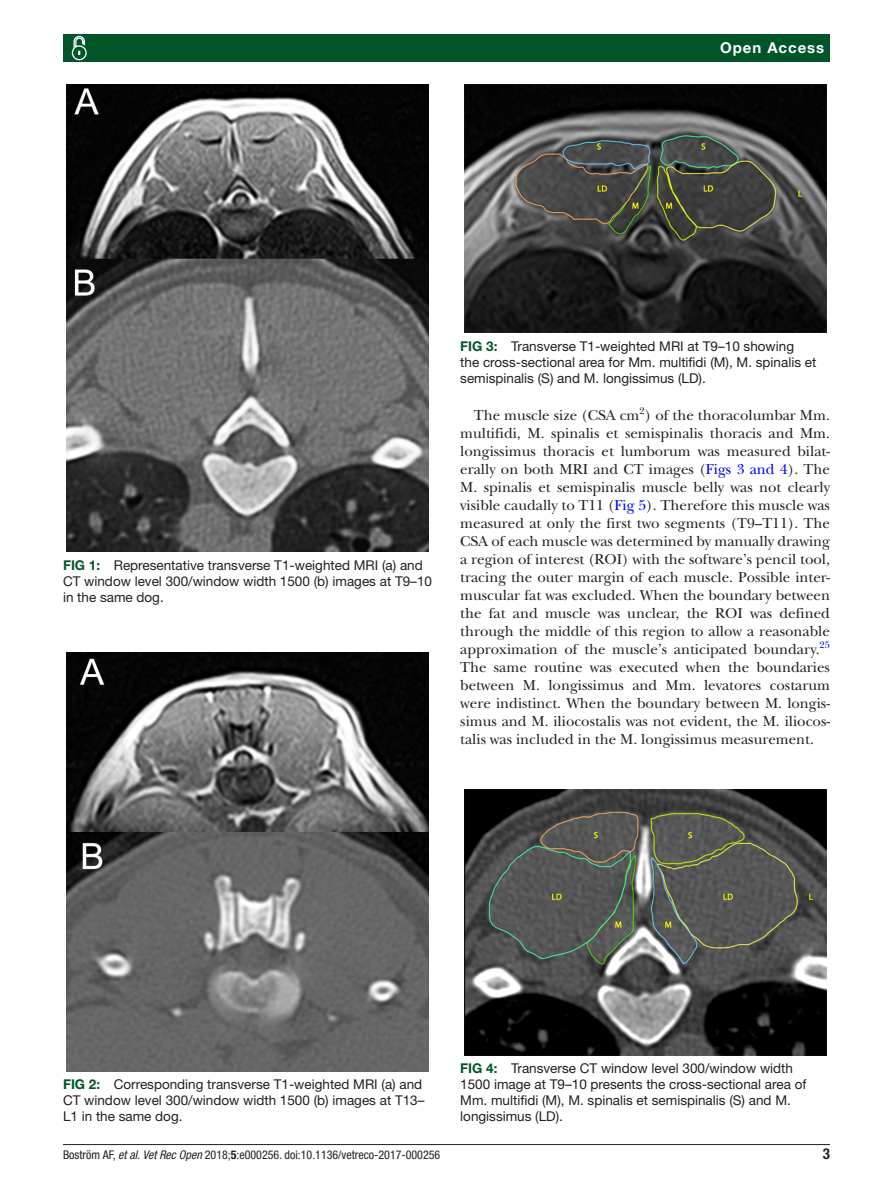
<style>
.page{position:relative;width:893px;height:1191px;background:#fff}
.page>*{position:absolute;margin:0;border:0;box-sizing:border-box;transform-origin:0 0}
.t1{font:15px/18px "New Baskerville";color:#231f20;text-align:justify}
.t2{font:700 15px "Helvetica Neue LT Std";letter-spacing:.065em;color:#fff}
.t3{font:700 condensed 15px "Helvetica Neue LT Std";color:#231f20}
.t4{font:13.5px/16.2px "Helvetica Neue LT Std";color:#231f20}
.t5{font:condensed 12px "Helvetica Neue LT Std";color:#231f20}
.t6{font:9.9px "New Baskerville";color:#00f}
.t7{font:9.9px "New Baskerville";color:#231f20}
.s1{font-weight:700;color:#005529}
.s2{color:#00f}
.s3{font-style:italic}
.s4{font-weight:700}
</style>
<div class="page">
<div style="left:63px;top:34px;width:767px;height:27px;background:#005529"></div>
<hr style="left:63px;top:1144px;width:767px;height:1px;background:#231f20">
<svg style="left:71px;top:35px;width:16px;height:26px"></svg>
<img style="left:67px;top:85px;width:362px;height:467px">
<img style="left:67px;top:653px;width:362px;height:418px">
<img style="left:464px;top:85px;width:362px;height:248px">
<img style="left:464px;top:789px;width:362px;height:266px">
<p class="t2" style="left:720px;top:39px;width:106px">Open Access</p>
<p class="t4" style="left:63px;top:556px;width:371px"><span class="s1">FIG 1:</span> Representative transverse T1-weighted MRI (a) and<br>CT window level 300/window width 1500 (b) images at T9–10 in the same dog.</p>
<p class="t4" style="left:460px;top:337px;width:358px"><span class="s1">FIG 3:</span> Transverse T1-weighted MRI at T9–10 showing the cross-sectional area for Mm. multifidi (M), M. spinalis et semispinalis (S) and M. longissimus (LD).</p>
<p class="t7" style="left:639px;top:404px;width:7px">2</p>
<p class="t1" style="left:460px;top:424px;width:371px">multifidi, M. spinalis et semispinalis thoracis and Mm. longissimus thoracis et lumborum was measured bilat&shy;erally on both MRI and CT images (<span class="s2">Figs 3 and 4</span>). The M. spinalis et semispinalis muscle belly was not clearly visible caudally to T11 (<span class="s2">Fig 5</span>). Therefore this muscle was measured at only the first two segments (T9–T11). The CSA of each muscle was determined by manually drawing a region of interest (ROI) with the software’s pencil tool, tracing the outer margin of each muscle. Possible inter&shy;muscular fat was excluded. When the boundary between the fat and muscle was unclear, the ROI was defined through the middle of this region to allow a reasonable approximation of the muscle’s anticipated boundary.</p>
<p class="t1" style="left:474px;top:406px;width:358px">The muscle size (CSA cm ) of the thoracolumbar Mm.</p>
<p class="t6" style="left:820px;top:638px;width:12px">25</p>
<p class="t1" style="left:460px;top:658px;width:371px">The same routine was executed when the boundaries between M. longissimus and Mm. levatores costarum were indistinct. When the boundary between M. longis&shy;simus and M. iliocostalis was not evident, the M. iliocos&shy;talis was included in the M. longissimus measurement.</p>
<p class="t4" style="left:63px;top:1075px;width:363px"><span class="s1">FIG 2:</span> Corresponding transverse T1-weighted MRI (a) and<br>CT window level 300/window width 1500 (b) images at T13–<br>L1 in the same dog.</p>
<p class="t4" style="left:460px;top:1059px;width:348px"><span class="s1">FIG 4:</span> Transverse CT window level 300/window width 1500 image at T9–10 presents the cross-sectional area of Mm. multifidi (M), M. spinalis et semispinalis (S) and M. longissimus (LD).</p>
<p class="t5" style="left:63px;top:1148px;width:379px">Boström AF, <span class="s3">et al</span>. <span class="s3">Vet Rec Open</span> 2018;<span class="s4">5</span>:e000256. doi:10.1136/vetreco-2017-000256</p>
<p class="t3" style="left:823px;top:1144px;width:9px">3</p>
</div>
